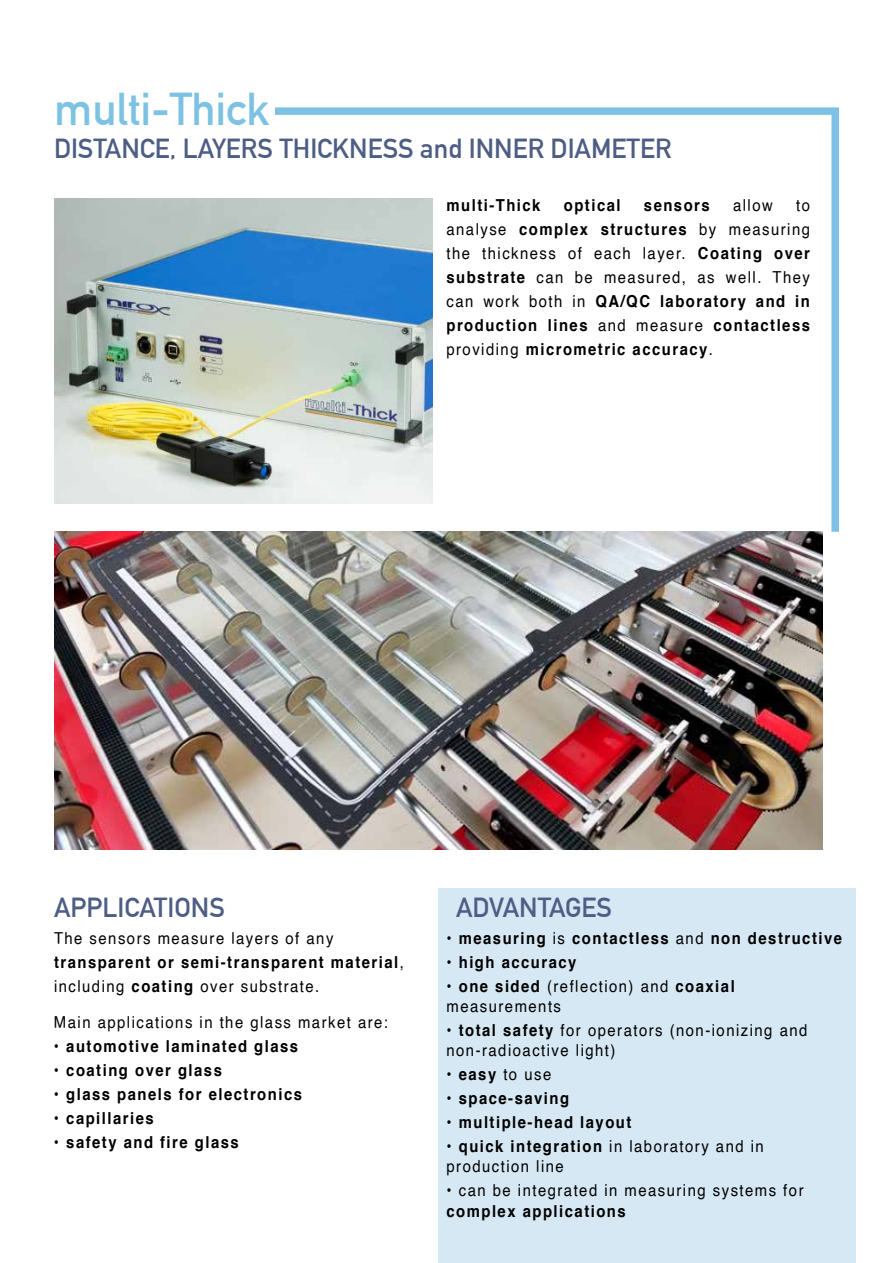
<style>
.page{position:relative;width:893px;height:1263px;background:#fff}
.page>*{position:absolute;margin:0;border:0;box-sizing:border-box;transform-origin:0 0}
.t1{font:700 45px "DIN Alternate";color:#7dc2e3}
.t2{font:700 27px "DIN Alternate";color:#4e5d84}
.t3{font:16.5px/24px "Helvetica";letter-spacing:.1em;color:#000;scale:.9 1}
.t4{font:700 16.5px "Helvetica";letter-spacing:.1em;color:#000;scale:.9 1}
.s1{font-weight:700}
.s2{font-weight:400}
</style>
<div class="page">
<div style="left:438px;top:889px;width:417px;height:374px;background:#d6e8f4"></div>
<img style="left:55px;top:532px;width:767px;height:317px">
<svg style="left:267px;top:107px;width:572px;height:432px"></svg>
<img style="left:54px;top:199px;width:378px;height:305px">
<h1 class="t1" style="left:54px;top:75px;width:217px">multi-Thick</h1>
<h2 class="t2" style="left:54px;top:128px;width:619px">DISTANCE, LAYERS THICKNESS and INNER DIAMETER</h2>
<p class="t4" style="left:446px;top:192px;width:106px">multi-Thick</p>
<p class="t4" style="left:564px;top:192px;width:65px">optical</p>
<p class="t4" style="left:644px;top:192px;width:75px">sensors</p>
<p class="t3" style="left:733px;top:194px;width:46px">allow</p>
<p class="t3" style="left:446px;top:194px;width:405px;text-align:justify;text-indent:350px">to analyse <span class="s1">complex structures</span> by measuring the thickness of each layer. <span class="s1">Coating over substrate</span> can be measured, as well. They can work both in <span class="s1">QA/QC laboratory and in production lines</span> and measure <span class="s1">contactless </span>providing <span class="s1">micrometric accuracy</span>.</p>
<h2 class="t2" style="left:54px;top:887px;width:172px">APPLICATIONS</h2>
<p class="t3" style="left:54px;top:927px;width:390px">The sensors measure layers of any <span class="s1">transparent or semi-transparent material</span>, including <span class="s1">coating</span> over substrate.</p>
<p class="t3" style="left:54px;top:1011px;width:373px">Main applications in the glass market are:</p>
<p class="t4" style="left:54px;top:1033px;width:273px">• automotive laminated glass</p>
<p class="t4" style="left:54px;top:1057px;width:188px">• coating over glass</p>
<p class="t4" style="left:54px;top:1081px;width:277px">• glass panels for electronics</p>
<p class="t4" style="left:54px;top:1105px;width:112px">• capillaries</p>
<p class="t4" style="left:54px;top:1129px;width:207px">• safety and fire glass</p>
<h2 class="t2" style="left:456px;top:887px;width:158px">ADVANTAGES</h2>
<p class="t4" style="left:446px;top:925px;width:441px"><span class="s2">•</span> measuring <span class="s2">is</span> contactless <span class="s2">and</span> non destructive</p>
<p class="t4" style="left:446px;top:949px;width:146px"><span class="s2">•</span> high accuracy</p>
<p class="t3" style="left:446px;top:977px;width:322px;line-height:19.8px"><span class="s1">• one sided</span> (reflection) and <span class="s1">coaxial </span>measurements</p>
<p class="t3" style="left:446px;top:1021px;width:402px;line-height:19.8px"><span class="s1">• total safety</span> for operators (non-ionizing and non-radioactive light)</p>
<p class="t4" style="left:446px;top:1061px;width:118px">• easy <span class="s2">to use</span></p>
<p class="t4" style="left:446px;top:1085px;width:138px">• space-saving</p>
<p class="t4" style="left:446px;top:1109px;width:207px">• multiple-head layout</p>
<p class="t3" style="left:446px;top:1137px;width:354px;line-height:19.8px"><span class="s1">• quick integration</span> in laboratory and in production line</p>
<p class="t3" style="left:446px;top:1180px;width:398px;line-height:21.6px"><span class="s1">•</span> can be integrated in measuring systems for <span class="s1">complex applications</span></p>
</div>
